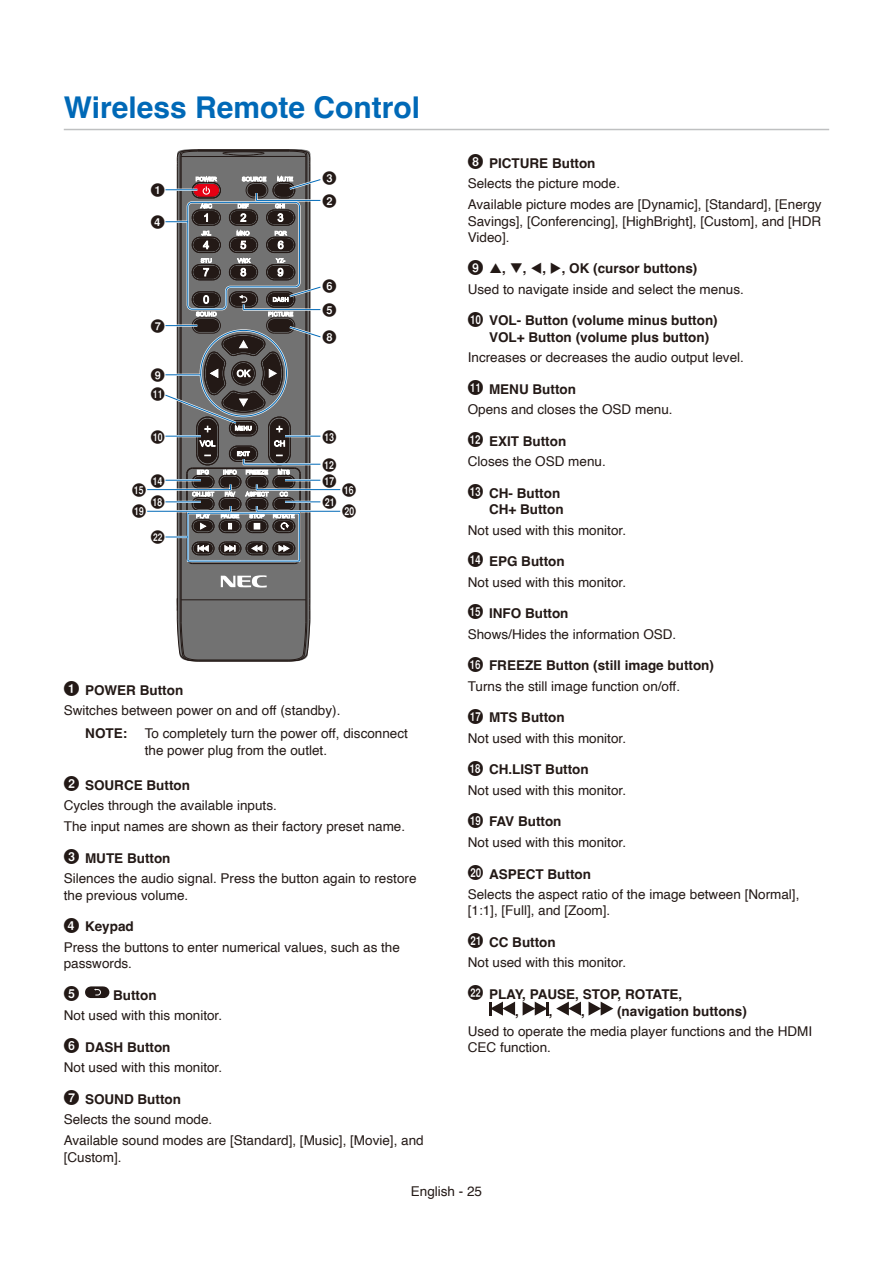
<style>
.page{position:relative;width:893px;height:1263px;background:#fff}
.page>*{position:absolute;margin:0;border:0;box-sizing:border-box;transform-origin:0 0}
.t1{font:700 30px "Helvetica";color:#0069b7}
.t2{font:15px "Circl Nega A2";color:#231916}
.t3{font:13.5px/20.4px "Helvetica";color:#231916}
.t4{font:700 13.5px/16.2px "Helvetica";color:#231916}
.t5{font:13.5px "Circl Nega A2";color:#231916}
.s1{font-family:"Circl Nega A2";font-size:15px}
.s2{font-weight:700}
.s3{font-family:"Circl Nega A2";font-weight:400;font-size:15px}
</style>
<div class="page">
<hr style="left:64px;top:129px;width:765px;height:1px;background:#bfc0c1">
<hr style="left:199px;top:661px;width:89px;height:1px;background:#231916">
<svg style="left:147px;top:150px;width:194px;height:511px"></svg>
<svg style="left:85px;top:986px;width:24px;height:12px"></svg>
<svg style="left:489px;top:1001px;width:26px;height:14px"></svg>
<svg style="left:523px;top:1001px;width:26px;height:14px"></svg>
<svg style="left:556px;top:1001px;width:25px;height:14px"></svg>
<svg style="left:588px;top:1001px;width:25px;height:14px"></svg>
<h1 class="t1" style="left:64px;top:89px;width:358px">Wireless Remote Control</h1>
<p class="t5" style="left:151px;top:183px;width:16px">1</p>
<p class="t5" style="left:151px;top:215px;width:16px">4</p>
<p class="t5" style="left:151px;top:319px;width:16px">7</p>
<p class="t5" style="left:151px;top:368px;width:16px">9</p>
<p class="t5" style="left:151px;top:387px;width:16px">!</p>
<p class="t5" style="left:151px;top:430px;width:16px">0</p>
<p class="t5" style="left:151px;top:474px;width:16px">$</p>
<p class="t5" style="left:132px;top:483px;width:16px">%</p>
<p class="t5" style="left:151px;top:495px;width:16px">*</p>
<p class="t5" style="left:132px;top:504px;width:16px">(</p>
<p class="t5" style="left:151px;top:531px;width:16px">=</p>
<p class="t5" style="left:322px;top:172px;width:16px">3</p>
<p class="t5" style="left:322px;top:194px;width:16px">2</p>
<p class="t5" style="left:322px;top:279px;width:16px">6</p>
<p class="t5" style="left:322px;top:331px;width:16px">8</p>
<p class="t5" style="left:322px;top:303px;width:16px">5</p>
<p class="t5" style="left:322px;top:430px;width:16px">#</p>
<p class="t5" style="left:322px;top:474px;width:16px">&amp;</p>
<p class="t5" style="left:322px;top:458px;width:16px">@</p>
<p class="t5" style="left:342px;top:483px;width:16px">^</p>
<p class="t5" style="left:322px;top:495px;width:16px">-</p>
<p class="t5" style="left:342px;top:504px;width:16px">)</p>
<p class="t3" style="left:64px;top:680px;width:278px"><span class="s1">1</span> <span class="s2">POWER Button<br></span>Switches between power on and off (standby).</p>
<p class="t4" style="left:85px;top:727px;width:10px">NOT</p>
<p class="t4" style="left:123px;top:727px;width:6px">E:</p>
<p class="t3" style="left:145px;top:726px;width:265px;line-height:16.2px">To completely turn the power off, disconnect the power plug from the outlet.</p>
<p class="t3" style="left:64px;top:775px;width:343px;line-height:20.9px"><span class="s1">2</span> <span class="s2">SOURCE Button<br></span>Cycles through the available inputs.<br>The input names are shown as their factory preset name.</p>
<p class="t3" style="left:64px;top:848px;width:354px"><span class="s1">3</span> <span class="s2">MUTE Button<br></span>Silences the audio signal. Press the button again to restore</p>
<p class="t3" style="left:64px;top:885px;width:126px">the previous volume.</p>
<p class="t3" style="left:64px;top:917px;width:338px"><span class="s1">4</span> <span class="s2">Keypad<br></span>Press the buttons to enter numerical values, such as the</p>
<p class="t3" style="left:64px;top:953px;width:70px">passwords.</p>
<p class="t2" style="left:64px;top:986px;width:18px">5</p>
<p class="t4" style="left:113px;top:988px;width:45px">Button</p>
<p class="t3" style="left:64px;top:1005px;width:160px">Not used with this monitor.</p>
<p class="t3" style="left:64px;top:1037px;width:160px"><span class="s1">6</span> <span class="s2">DASH Button<br></span>Not used with this monitor.</p>
<p class="t3" style="left:64px;top:1089px;width:361px;line-height:20.9px"><span class="s1">7</span> <span class="s2">SOUND Button<br></span>Selects the sound mode.<br>Available sound modes are [Standard], [Music], [Movie], and</p>
<p class="t3" style="left:64px;top:1147px;width:59px">[Custom].</p>
<p class="t3" style="left:468px;top:153px;width:355px;line-height:20.9px"><span class="s1">8</span> <span class="s2">PICTURE Button<br></span>Selects the picture mode.<br>Available picture modes are [Dynamic], [Standard], [Energy</p>
<p class="t3" style="left:468px;top:213px;width:355px;line-height:16.2px">Savings], [Conferencing], [HighBright], [Custom], and [HDR<br>Video].</p>
<p class="t3" style="left:468px;top:259px;width:278px"><span class="s1">9</span> <span class="s2">,</span> ❑<span class="s2">,</span> ▼<span class="s2">,</span> ◆<span class="s2">, OK (cursor buttons)<br></span>Used to navigate inside and select the menus.</p>
<p class="t4" style="left:489px;top:314px;width:230px;text-indent:-21px"><span class="s3">0</span> VOL- Button (volume minus button)<br>VOL+ Button (volume plus button)</p>
<p class="t3" style="left:468px;top:348px;width:278px">Increases or decreases the audio output level.</p>
<p class="t3" style="left:468px;top:379px;width:206px"><span class="s1">!</span> <span class="s2">MENU Button<br></span>Opens and closes the OSD menu.</p>
<p class="t3" style="left:468px;top:431px;width:140px"><span class="s1">@</span> <span class="s2">EXIT Button<br></span>Closes the OSD menu.</p>
<p class="t4" style="left:468px;top:486px;width:97px;text-align:right"><span class="s3">#</span> CH- Button<br>CH+ Button</p>
<p class="t3" style="left:468px;top:520px;width:160px">Not used with this monitor.</p>
<p class="t3" style="left:468px;top:552px;width:160px"><span class="s1">$</span> <span class="s2">EPG Button<br></span>Not used with this monitor.</p>
<p class="t3" style="left:468px;top:604px;width:210px"><span class="s1">%</span> <span class="s2">INFO Button<br></span>Shows/Hides the information OSD.</p>
<p class="t3" style="left:468px;top:656px;width:248px"><span class="s1">^</span> <span class="s2">FREEZE Button (still image button)<br></span>Turns the still image function on/off.</p>
<p class="t3" style="left:468px;top:708px;width:160px"><span class="s1">&amp;</span> <span class="s2">MTS Button<br></span>Not used with this monitor.</p>
<p class="t3" style="left:468px;top:760px;width:160px"><span class="s1">*</span> <span class="s2">CH.LIST Button<br></span>Not used with this monitor.</p>
<p class="t3" style="left:468px;top:812px;width:160px"><span class="s1">(</span> <span class="s2">FAV Button<br></span>Not used with this monitor.</p>
<p class="t3" style="left:468px;top:864px;width:333px"><span class="s1">)</span> <span class="s2">ASPECT Button<br></span>Selects the aspect ratio of the image between [Normal],</p>
<p class="t3" style="left:468px;top:901px;width:144px">[1:1], [Full], and [Zoom].</p>
<p class="t3" style="left:468px;top:932px;width:160px"><span class="s1">-</span> <span class="s2">CC Button<br></span>Not used with this monitor.</p>
<p class="t4" style="left:515px;top:987px;width:169px;line-height:16.8px;text-indent:-47px"><span class="s3">=</span> PLAY, PAUSE, STOP, ROTATE, ,</p>
<p class="t4" style="left:549px;top:1004px;width:5px">,</p>
<p class="t4" style="left:581px;top:1004px;width:5px">,</p>
<p class="t4" style="left:617px;top:1004px;width:131px">(navigation buttons)</p>
<p class="t3" style="left:468px;top:1024px;width:346px;line-height:16.2px">Used to operate the media player functions and the HDMI<br>CEC function.</p>
<p class="t3" style="left:411px;top:1181px;width:73px">English - 25</p>
</div>
